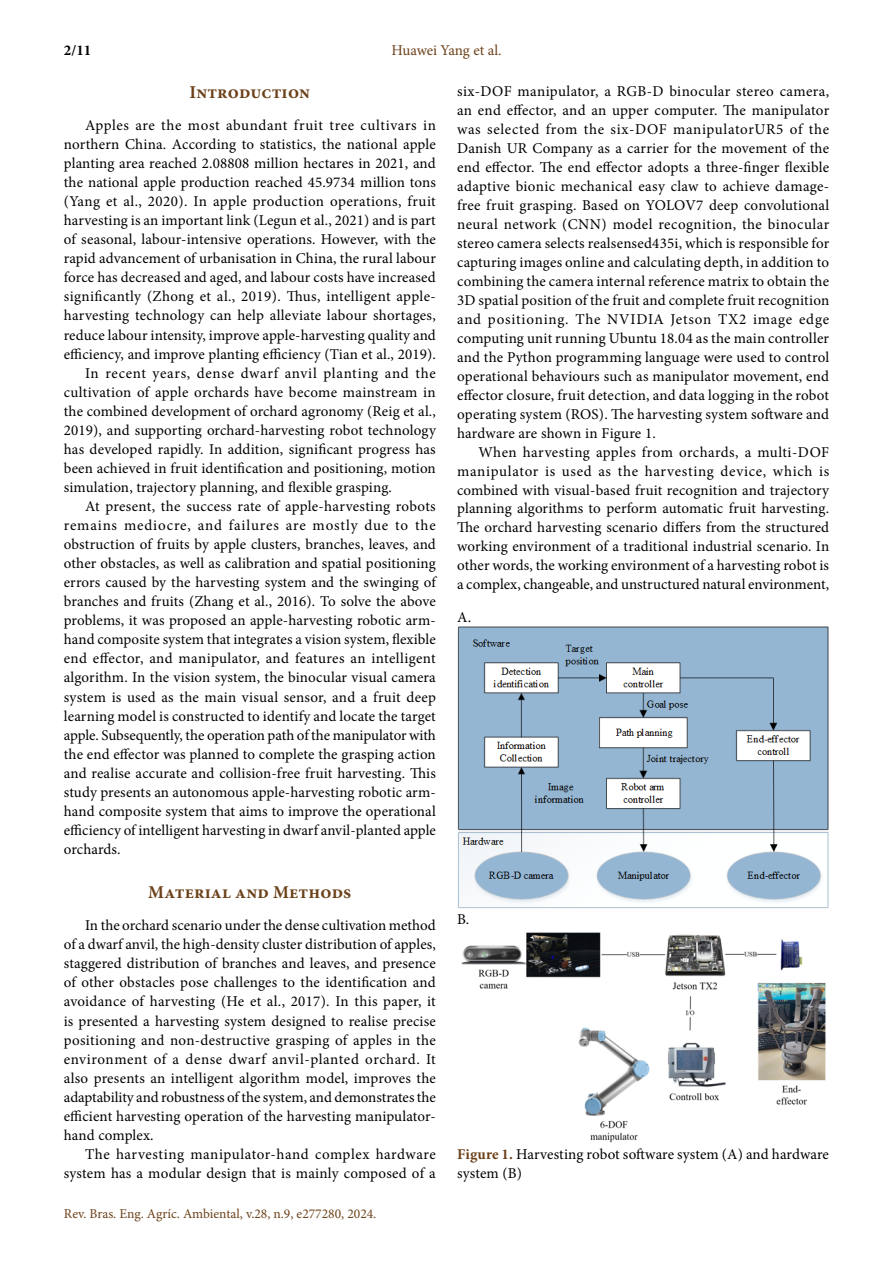
<style>
.page{position:relative;width:893px;height:1263px;background:#fff}
.page>*{position:absolute;margin:0;border:0;box-sizing:border-box;transform-origin:0 0}
.t1{font:700 18px "Minion Pro";letter-spacing:.01em;color:#6c4119}
.t2{font:15px/18.9px "Minion Pro";letter-spacing:.005em;color:#000;text-align:justify}
.t3{font:15px/19px "Minion Pro";letter-spacing:.025em;color:#000;text-align:right}
.t4{font:15px "Minion Pro";letter-spacing:.04em;color:#000}
.t5{font:15px "Minion Pro";letter-spacing:.055em;color:#000}
.t6{font:15px "Minion Pro";letter-spacing:.045em;color:#000}
.t7{font:15px "Minion Pro";letter-spacing:-.01em;color:#6c4119}
.t8{font:700 15px "Minion Pro";color:#000}
.t9{font:13.5px "Minion Pro";color:#6c4119}
.s1{font-weight:700;color:#6c4119}
</style>
<div class="page">
<img style="left:461px;top:932px;width:365px;height:211px">
<img style="left:457px;top:626px;width:372px;height:283px">
<p class="t8" style="left:64px;top:40px;width:29px">2/11</p>
<p class="t7" style="left:391px;top:40px;width:112px">Huawei Yang et al.</p>
<p class="t1" style="left:190px;top:80px;width:122px">Introduction</p>
<p class="t4" style="left:85px;top:115px;width:352px">Apples are the most abundant fruit tree cultivars in</p>
<p class="t2" style="left:64px;top:135px;width:374px">northern China. According to statistics, the national apple</p>
<p class="t2" style="left:64px;top:154px;width:373px">planting area reached 2.08808 million hectares in 2021, and</p>
<p class="t2" style="left:64px;top:173px;width:374px">the national apple production reached 45.9734 million tons</p>
<p class="t3" style="left:64px;top:192px;width:374px">(Yang et al., 2020). In apple production operations, fruit</p>
<p class="t2" style="left:64px;top:211px;width:374px">harvesting is an important link (Legun et al., 2021) and is part</p>
<p class="t2" style="left:64px;top:230px;width:374px">of seasonal, labour-intensive operations. However, with the</p>
<p class="t2" style="left:64px;top:249px;width:374px">rapid advancement of urbanisation in China, the rural labour</p>
<p class="t2" style="left:64px;top:268px;width:374px">force has decreased and aged, and labour costs have increased</p>
<p class="t3" style="left:64px;top:287px;width:374px">significantly (Zhong et al., 2019). Thus, intelligent apple-</p>
<p class="t2" style="left:64px;top:306px;width:374px">harvesting technology can help alleviate labour shortages,</p>
<p class="t2" style="left:64px;top:325px;width:374px">reduce labour intensity, improve apple-harvesting quality and</p>
<p class="t2" style="left:64px;top:344px;width:374px">efficiency, and improve planting efficiency (Tian et al., 2019).</p>
<p class="t6" style="left:85px;top:363px;width:352px">In recent years, dense dwarf anvil planting and the</p>
<p class="t2" style="left:64px;top:382px;width:373px">cultivation of apple orchards have become mainstream in</p>
<p class="t2" style="left:64px;top:402px;width:374px">the combined development of orchard agronomy (Reig et al.,</p>
<p class="t2" style="left:64px;top:421px;width:374px">2019), and supporting orchard-harvesting robot technology</p>
<p class="t2" style="left:64px;top:440px;width:373px">has developed rapidly. In addition, significant progress has</p>
<p class="t2" style="left:64px;top:459px;width:374px">been achieved in fruit identification and positioning, motion</p>
<p class="t2" style="left:64px;top:478px;width:330px">simulation, trajectory planning, and flexible grasping.</p>
<p class="t2" style="left:85px;top:497px;width:352px">At present, the success rate of apple-harvesting robots</p>
<p class="t5" style="left:64px;top:515px;width:374px">remains mediocre, and failures are mostly due to the</p>
<p class="t2" style="left:64px;top:535px;width:374px">obstruction of fruits by apple clusters, branches, leaves, and</p>
<p class="t2" style="left:64px;top:554px;width:374px">other obstacles, as well as calibration and spatial positioning</p>
<p class="t2" style="left:64px;top:573px;width:373px">errors caused by the harvesting system and the swinging of</p>
<p class="t2" style="left:64px;top:592px;width:374px">branches and fruits (Zhang et al., 2016). To solve the above</p>
<p class="t2" style="left:64px;top:611px;width:374px">problems, it was proposed an apple-harvesting robotic arm-</p>
<p class="t2" style="left:64px;top:630px;width:373px">hand composite system that integrates a vision system, flexible</p>
<p class="t2" style="left:64px;top:649px;width:374px">end effector, and manipulator, and features an intelligent</p>
<p class="t2" style="left:64px;top:668px;width:374px">algorithm. In the vision system, the binocular visual camera</p>
<p class="t2" style="left:64px;top:687px;width:374px">system is used as the main visual sensor, and a fruit deep</p>
<p class="t2" style="left:64px;top:706px;width:374px">learning model is constructed to identify and locate the target</p>
<p class="t2" style="left:64px;top:725px;width:374px">apple. Subsequently, the operation path of the manipulator with</p>
<p class="t2" style="left:64px;top:744px;width:374px">the end effector was planned to complete the grasping action</p>
<p class="t2" style="left:64px;top:763px;width:374px">and realise accurate and collision-free fruit harvesting. This</p>
<p class="t2" style="left:64px;top:783px;width:374px">study presents an autonomous apple-harvesting robotic arm-</p>
<p class="t2" style="left:64px;top:802px;width:374px">hand composite system that aims to improve the operational</p>
<p class="t2" style="left:64px;top:821px;width:374px">efficiency of intelligent harvesting in dwarf anvil-planted apple</p>
<p class="t2" style="left:64px;top:840px;width:58px">orchards.</p>
<p class="t1" style="left:148px;top:880px;width:205px">Material and Methods</p>
<p class="t2" style="left:64px;top:916px;width:374px;text-indent:21px">In the orchard scenario under the dense cultivation method of a dwarf anvil, the high-density cluster distribution of apples, staggered distribution of branches and leaves, and presence of other obstacles pose challenges to the identification and avoidance of harvesting (He et al., 2017). In this paper, it is presented a harvesting system designed to realise precise positioning and non-destructive grasping of apples in the environment of a dense dwarf anvil-planted orchard. It also presents an intelligent algorithm model, improves the adaptability and robustness of the system, and demonstrates the efficient harvesting operation of the harvesting manipulator&shy;hand complex.</p>
<p class="t3" style="left:64px;top:1145px;width:374px">The harvesting manipulator-hand complex hardware system has a modular design that is mainly composed of a</p>
<p class="t9" style="left:64px;top:1204px;width:314px">Rev. Bras. Eng. Agríc. Ambiental, v.28, n.9, e277280, 2024.</p>
<p class="t2" style="left:457px;top:82px;width:374px">six-DOF manipulator, a RGB-D binocular stereo camera, an end effector, and an upper computer. The manipulator was selected from the six-DOF manipulatorUR5 of the Danish UR Company as a carrier for the movement of the end effector. The end effector adopts a three-finger flexible adaptive bionic mechanical easy claw to achieve damage&shy;free fruit grasping. Based on YOLOV7 deep convolutional neural network (CNN) model recognition, the binocular stereo camera selects realsensed435i, which is responsible for capturing images online and calculating depth, in addition to combining the camera internal reference matrix to obtain the 3D spatial position of the fruit and complete fruit recognition and positioning. The NVIDIA Jetson TX2 image edge computing unit running Ubuntu 18.04 as the main controller and the Python programming language were used to control operational behaviours such as manipulator movement, end effector closure, fruit detection, and data logging in the robot operating system (ROS). The harvesting system software and hardware are shown in Figure 1.</p>
<p class="t2" style="left:457px;top:442px;width:374px;text-indent:21px">When harvesting apples from orchards, a multi-DOF manipulator is used as the harvesting device, which is combined with visual-based fruit recognition and trajectory planning algorithms to perform automatic fruit harvesting.<br>The orchard harvesting scenario differs from the structured working environment of a traditional industrial scenario. In other words, the working environment of a harvesting robot is a complex, changeable, and unstructured natural environment,</p>
<p class="t2" style="left:457px;top:607px;width:15px">A.</p>
<p class="t2" style="left:457px;top:910px;width:13px">B.</p>
<p class="t2" style="left:457px;top:1145px;width:373px"><span class="s1">Figure 1.</span> Harvesting robot software system (A) and hardware system (B)</p>
</div>
